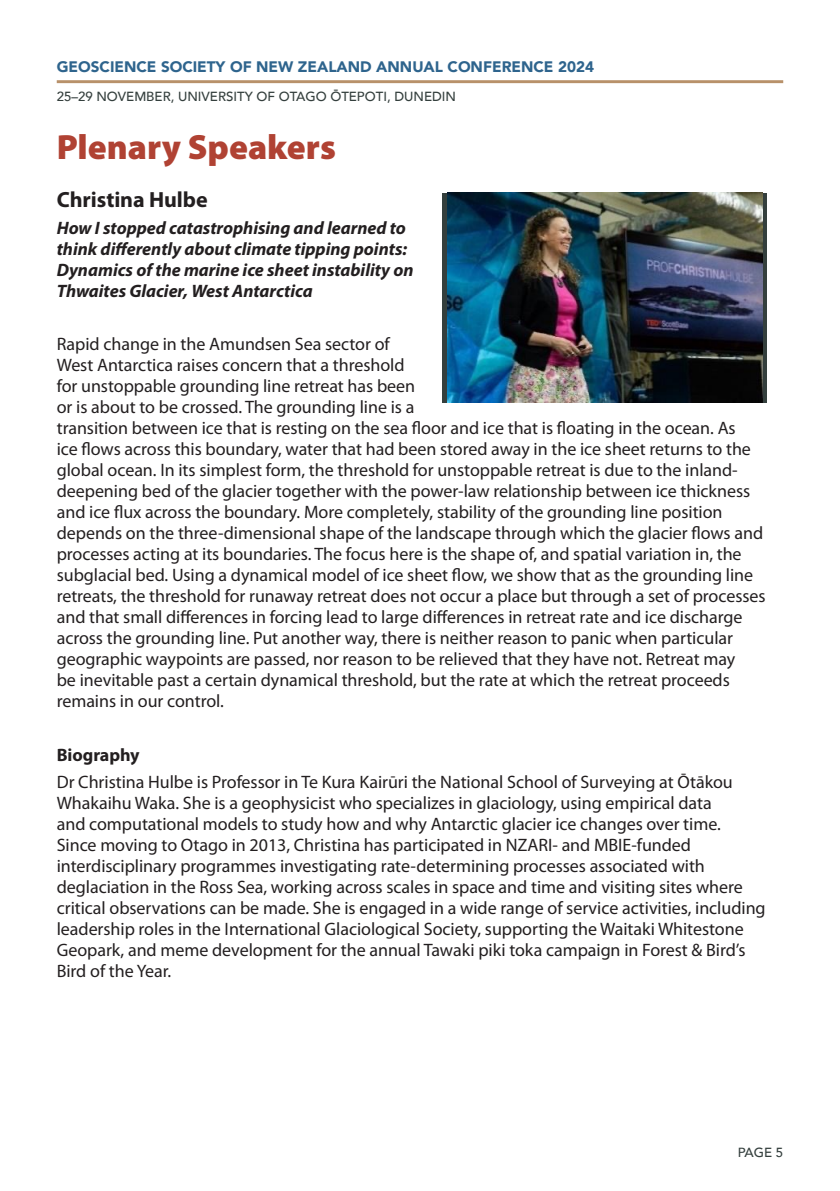
<style>
.page{position:relative;width:840px;height:1191px;background:#fff}
.page>*{position:absolute;margin:0;border:0;box-sizing:border-box;transform-origin:0 0}
.t1{font:900 35.2px "Myriad Pro";color:#b04233}
.t2{font:700 22px "Myriad Pro";letter-spacing:-.005em;color:#231f20}
.t3{font:18px/21px "Myriad Pro";letter-spacing:-.005em;color:#231f20}
.t4{font:italic 700 18px/21px "Myriad Pro";letter-spacing:-.005em;color:#231f20}
.t5{font:700 18px "Myriad Pro";letter-spacing:-.005em;color:#231f20}
.t6{font:900 15.2px "Avenir";color:#2e648d}
.t7{font:500 13.2px "Avenir";color:#343f3d}
</style>
<div class="page">
<hr style="left:57px;top:80px;width:725px;height:3px;background:#b8916a">
<svg style="left:442px;top:193px;width:324px;height:210px;background:#3b4443"></svg>
<img style="left:447px;top:193px;width:314px;height:210px">
<p class="t6" style="left:57px;top:54px;width:538px">GEOSCIENCE SOCIETY OF NEW ZEALAND ANNUAL CONFERENCE 2024</p>
<p class="t7" style="left:57px;top:85px;width:400px">25–29 NOVEMBER, UNIVERSITY OF OTAGO ŌTEPOTI, DUNEDIN</p>
<h1 class="t1" style="left:57px;top:124px;width:280px">Plenary Speakers</h1>
<p class="t2" style="left:57px;top:185px;width:152px">Christina Hulbe</p>
<p class="t4" style="left:57px;top:217px;width:358px">How I stopped catastrophising and learned to think differently about climate tipping points:<br>Dynamics of the marine ice sheet instability on Thwaites Glacier, West Antarctica</p>
<p class="t3" style="left:57px;top:333px;width:710px">Rapid change in the Amundsen Sea sector of<br>West Antarctica raises concern that a threshold<br>for unstoppable grounding line retreat has been<br>or is about to be crossed. The grounding line is a<br>transition between ice that is resting on the sea floor and ice that is floating in the ocean. As<br>ice flows across this boundary, water that had been stored away in the ice sheet returns to the global ocean. In its simplest form, the threshold for unstoppable retreat is due to the inland&shy;deepening bed of the glacier together with the power-law relationship between ice thickness and ice flux across the boundary. More completely, stability of the grounding line position depends on the three-dimensional shape of the landscape through which the glacier flows and processes acting at its boundaries. The focus here is the shape of, and spatial variation in, the subglacial bed. Using a dynamical model of ice sheet flow, we show that as the grounding line retreats, the threshold for runaway retreat does not occur a place but through a set of processes and that small differences in forcing lead to large differences in retreat rate and ice discharge across the grounding line. Put another way, there is neither reason to panic when particular geographic waypoints are passed, nor reason to be relieved that they have not. Retreat may<br>be inevitable past a certain dynamical threshold, but the rate at which the retreat proceeds remains in our control.</p>
<p class="t5" style="left:57px;top:743px;width:84px">Biography</p>
<p class="t3" style="left:57px;top:770px;width:710px">Dr Christina Hulbe is Professor in Te Kura Kairūri the National School of Surveying at Ōtākou Whakaihu Waka. She is a geophysicist who specializes in glaciology, using empirical data<br>and computational models to study how and why Antarctic glacier ice changes over time.<br>Since moving to Otago in 2013, Christina has participated in NZARI- and MBIE-funded interdisciplinary programmes investigating rate-determining processes associated with deglaciation in the Ross Sea, working across scales in space and time and visiting sites where critical observations can be made. She is engaged in a wide range of service activities, including leadership roles in the International Glaciological Society, supporting the Waitaki Whitestone Geopark, and meme development for the annual Tawaki piki toka campaign in Forest &amp; Bird’s Bird of the Year.</p>
<p class="t7" style="left:737px;top:1141px;width:47px">PAGE 5</p>
</div>
